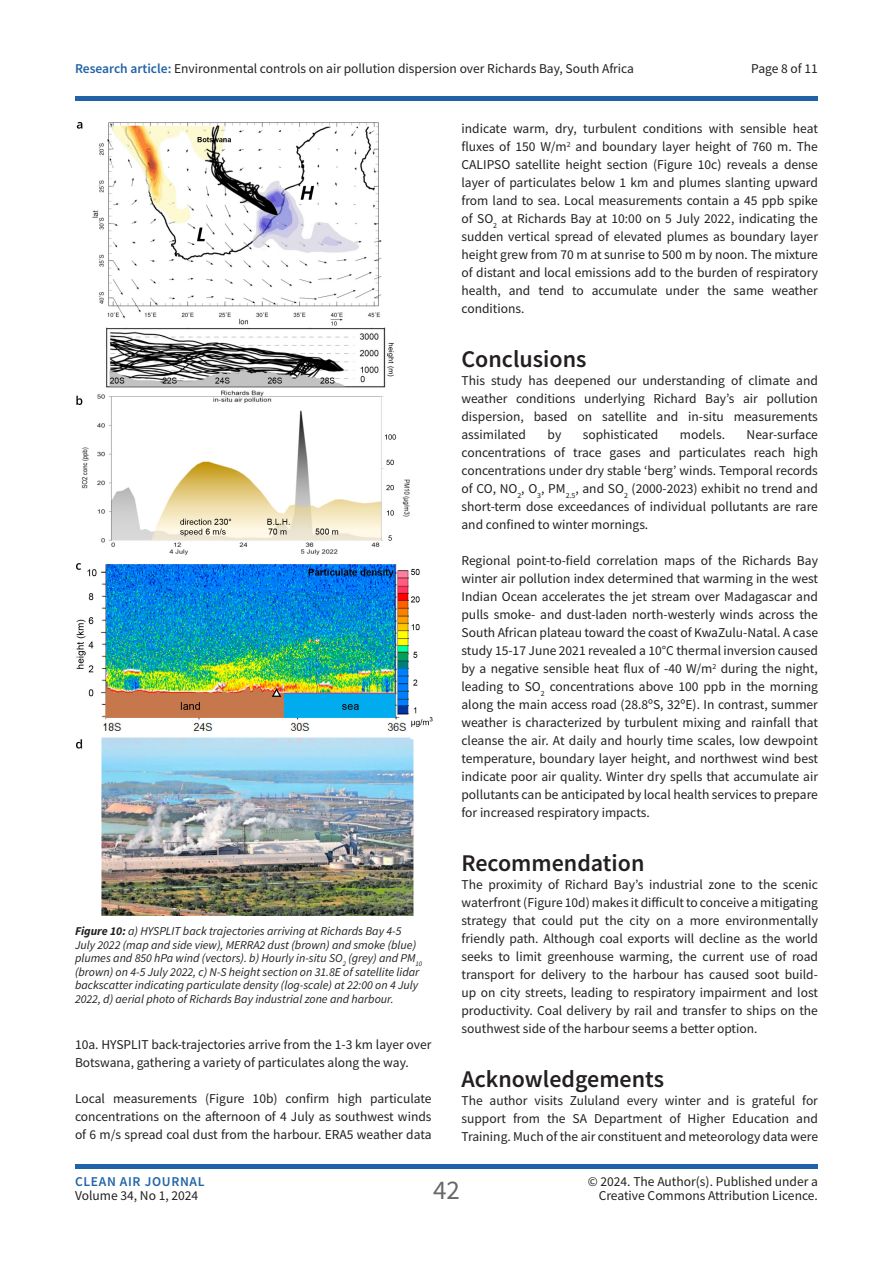
<style>
.page{position:relative;width:893px;height:1263px;background:#fff}
.page>*{position:absolute;margin:0;border:0;box-sizing:border-box;transform-origin:0 0}
.t1{font:27px "Source Sans Pro";color:#686868}
.t2{font:600 24px "Source Sans Pro";color:#231f20}
.t3{font:13.5px/18px "Source Sans Pro";color:#231f20;text-align:justify}
.t4{font:600 13.5px "Source Sans Pro";letter-spacing:.05em;color:#2163a8}
.t5{font:italic 12px/13.5px "Source Sans Pro";color:#231f20}
.s1{font-weight:600;color:#2163a8}
.s2{font-weight:700}
</style>
<div class="page">
<hr style="left:75px;top:96px;width:743px;height:4px;background:#2163a8">
<div style="left:75px;top:1164px;width:743px;height:5px;background:#2163a8"></div>
<img style="left:76px;top:123px;width:357px;height:792px">
<p class="t3" style="left:75px;top:60px;width:561px"><span class="s1">Research article:</span> Environmental controls on air pollution dispersion over Richards Bay, South Africa</p>
<p class="t3" style="left:751px;top:60px;width:68px">Page 8 of 11</p>
<p class="t5" style="left:75px;top:924px;width:349px"><span class="s2">Figure 10:</span> a) HYSPLIT back trajectories arriving at Richards Bay 4-5<br>July 2022 (map and side view), MERRA2 dust (brown) and smoke (blue) plumes and 850 hPa wind (vectors). b) Hourly in-situ SO<sub>2</sub> (grey) and PM<sub>10 </sub>(brown) on 4-5 July 2022, c) N-S height section on 31.8E of satellite lidar backscatter indicating particulate density (log-scale) at 22:00 on 4 July 2022, d) aerial photo of Richards Bay industrial zone and harbour.</p>
<p class="t3" style="left:75px;top:1035px;width:358px">10a. HYSPLIT back-trajectories arrive from the 1-3 km layer over<br>Botswana, gathering a variety of particulates along the way.</p>
<p class="t3" style="left:75px;top:1089px;width:358px">Local measurements (Figure 10b) confirm high particulate concentrations on the afternoon of 4 July as southwest winds of 6 m/s spread coal dust from the harbour. ERA5 weather data</p>
<p class="t3" style="left:461px;top:119px;width:358px">indicate warm, dry, turbulent conditions with sensible heat fluxes of 150 W/m<sup>2</sup> and boundary layer height of 760 m. The CALIPSO satellite height section (Figure 10c) reveals a dense layer of particulates below 1 km and plumes slanting upward from land to sea. Local measurements contain a 45 ppb spike of SO<sub>2</sub> at Richards Bay at 10:00 on 5 July 2022, indicating the sudden vertical spread of elevated plumes as boundary layer height grew from 70 m at sunrise to 500 m by noon. The mixture of distant and local emissions add to the burden of respiratory health, and tend to accumulate under the same weather conditions.</p>
<p class="t2" style="left:461px;top:343px;width:126px">Conclusions</p>
<p class="t3" style="left:461px;top:371px;width:358px">This study has deepened our understanding of climate and weather conditions underlying Richard Bay’s air pollution dispersion, based on satellite and in-situ measurements assimilated</p>
<p class="t3" style="left:461px;top:425px;width:358px;text-indent:285px">Near-surface concentrations of trace gases and particulates reach high concentrations under dry stable ‘berg’ winds. Temporal records of CO, NO<sub>2</sub>, O<sub>3</sub>, PM<sub>2.5</sub>, and SO<sub>2</sub> (2000-2023) exhibit no trend and short-term dose exceedances of individual pollutants are rare and confined to winter mornings.</p>
<p class="t3" style="left:461px;top:551px;width:358px">Regional point-to-field correlation maps of the Richards Bay winter air pollution index determined that warming in the west Indian Ocean accelerates the jet stream over Madagascar and pulls smoke- and dust-laden north-westerly winds across the South African plateau toward the coast of KwaZulu-Natal. A case study 15-17 June 2021 revealed a 10°C thermal inversion caused by a negative sensible heat flux of -40 W/m<sup>2</sup> during the night, leading to SO<sub>2</sub> concentrations above 100 ppb in the morning along the main access road (28.8ºS, 32ºE). In contrast, summer weather is characterized by turbulent mixing and rainfall that cleanse the air. At daily and hourly time scales, low dewpoint temperature, boundary layer height, and northwest wind best indicate poor air quality. Winter dry spells that accumulate air pollutants can be anticipated by local health services to prepare for increased respiratory impacts.</p>
<p class="t2" style="left:461px;top:847px;width:184px">Recommendation</p>
<p class="t3" style="left:461px;top:875px;width:358px">The proximity of Richard Bay’s industrial zone to the scenic waterfront (Figure 10d) makes it difficult to conceive a mitigating strategy that could put the city on a more environmentally friendly path. Although coal exports will decline as the world seeks to limit greenhouse warming, the current use of road transport for delivery to the harbour has caused soot build&shy;up on city streets, leading to respiratory impairment and lost productivity. Coal delivery by rail and transfer to ships on the southwest side of the harbour seems a better option.</p>
<p class="t2" style="left:461px;top:1063px;width:204px">Acknowledgements</p>
<p class="t3" style="left:461px;top:1091px;width:358px">The author visits Zululand every winter and is grateful for support from the SA Department of Higher Education and Training. Much of the air constituent and meteorology data were</p>
<p class="t3" style="left:548px;top:425px;width:15px">by</p>
<p class="t3" style="left:583px;top:425px;width:77px">sophisticated</p>
<p class="t3" style="left:680px;top:425px;width:47px">models.</p>
<p class="t4" style="left:75px;top:1173px;width:131px">CLEAN AIR JOURNAL</p>
<p class="t3" style="left:75px;top:1186px;width:125px">Volume 34, No 1, 2024</p>
<h1 class="t1" style="left:433px;top:1172px;width:28px">42</h1>
<p class="t3" style="left:588px;top:1175px;width:232px;line-height:13.5px;text-align:right">© 2024. The Author(s). Published under a<br>Creative Commons Attribution Licence.</p>
</div>
